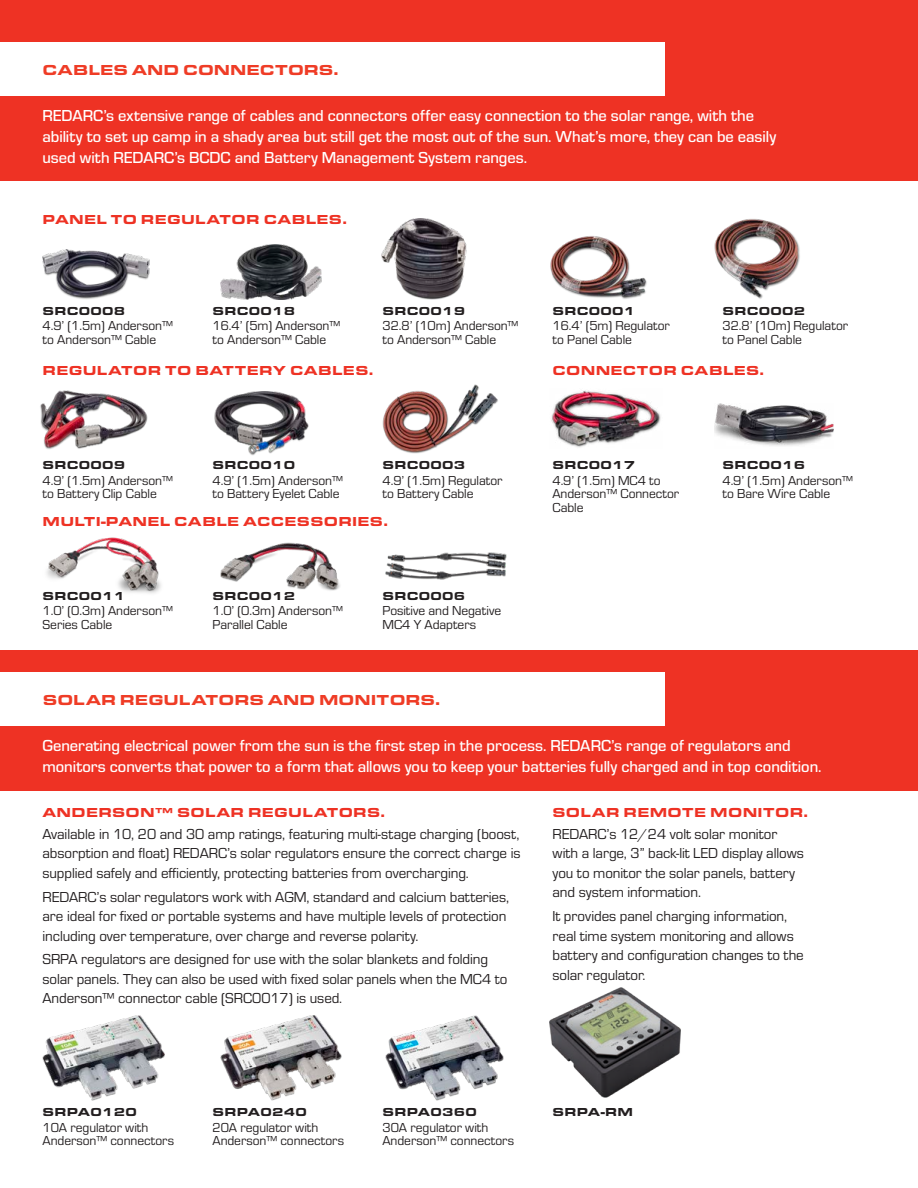
<style>
.page{position:relative;width:918px;height:1188px;background:#fff}
.page>*{position:absolute;margin:0;border:0;box-sizing:border-box;transform-origin:0 0}
.section_intro_text{font:500 16.5px/21px "Eurostile";color:#fff}
.text{font:15px/19.5px "Eurostile";letter-spacing:-.005em;color:#231f20}
.t1{font:900 15px "Eurostile Ext";color:#ef3c26}
.Caption_text{font:13.5px/13.5px "Eurostile";letter-spacing:-.005em;color:#231f20}
.subhead{font:900 13.5px "Eurostile Ext";letter-spacing:.02em;color:#ee3224}
.caption_heading{font:900 12px "Eurostile Ext";letter-spacing:.02em;color:#231f20}
</style>
<div class="page">
<img style="left:551px;top:390px;width:110px;height:58px">
<img style="left:715px;top:403px;width:118px;height:43px">
<img style="left:46px;top:537px;width:115px;height:57px">
<img style="left:220px;top:542px;width:120px;height:49px">
<img style="left:385px;top:552px;width:122px;height:27px">
<img style="left:40px;top:390px;width:108px;height:59px">
<img style="left:214px;top:392px;width:95px;height:63px">
<img style="left:383px;top:384px;width:115px;height:69px">
<img style="left:43px;top:250px;width:107px;height:49px">
<img style="left:220px;top:245px;width:101px;height:55px">
<img style="left:382px;top:219px;width:85px;height:81px">
<img style="left:550px;top:236px;width:97px;height:63px">
<img style="left:715px;top:219px;width:85px;height:80px">
<img style="left:43px;top:1015px;width:121px;height:85px">
<img style="left:220px;top:1015px;width:122px;height:85px">
<img style="left:550px;top:988px;width:131px;height:110px">
<img style="left:385px;top:1015px;width:119px;height:85px">
<div style="left:0;top:651px;width:918px;height:140px;background:#ee3224"></div>
<div style="left:0;top:672px;width:664px;height:54px;background:#fff"></div>
<div style="left:0;top:0;width:918px;height:181px;background:#ee3224"></div>
<div style="left:0;top:43px;width:664px;height:53px;background:#fff"></div>
<p class="t1" style="left:43px;top:59px;width:298px">CABLES AND CONNECTORS.</p>
<p class="section_intro_text" style="left:43px;top:104px;width:735px">REDARC’s extensive range of cables and connectors offer easy connection to the solar range, with the ability to set up camp in a shady area but still get the most out of the sun. What’s more, they can be easily used with REDARC’s BCDC and Battery Management System ranges.</p>
<p class="subhead" style="left:43px;top:209px;width:306px">PANEL TO REGULATOR CABLES.</p>
<p class="caption_heading" style="left:43px;top:302px;width:84px">SRC0008</p>
<p class="Caption_text" style="left:43px;top:318px;width:132px">4.9’ (1.5m) Anderson™ to Anderson™ Cable</p>
<p class="caption_heading" style="left:213px;top:302px;width:84px">SRC0018</p>
<p class="Caption_text" style="left:213px;top:318px;width:129px">16.4’ (5m) Anderson™ to Anderson™ Cable</p>
<p class="caption_heading" style="left:383px;top:302px;width:84px">SRC0019</p>
<p class="Caption_text" style="left:383px;top:318px;width:137px">32.8’ (10m) Anderson™ to Anderson™ Cable</p>
<p class="caption_heading" style="left:553px;top:302px;width:84px">SRC0001</p>
<p class="Caption_text" style="left:553px;top:318px;width:119px">16.4’ (5m) Regulator to Panel Cable</p>
<p class="caption_heading" style="left:722px;top:302px;width:84px">SRC0002</p>
<p class="Caption_text" style="left:722px;top:318px;width:127px">32.8’ (10m) Regulator to Panel Cable</p>
<p class="subhead" style="left:43px;top:360px;width:332px">REGULATOR TO BATTERY CABLES.</p>
<p class="subhead" style="left:553px;top:360px;width:213px">CONNECTOR CABLES.</p>
<p class="caption_heading" style="left:43px;top:456px;width:84px">SRC0009</p>
<p class="Caption_text" style="left:43px;top:473px;width:132px">4.9’ (1.5m) Anderson™ to Battery Clip Cable</p>
<p class="caption_heading" style="left:213px;top:456px;width:84px">SRC0010</p>
<p class="Caption_text" style="left:213px;top:473px;width:132px">4.9’ (1.5m) Anderson™ to Battery Eyelet Cable</p>
<p class="caption_heading" style="left:383px;top:456px;width:84px">SRC0003</p>
<p class="Caption_text" style="left:383px;top:473px;width:122px">4.9’ (1.5m) Regulator to Battery Cable</p>
<p class="subhead" style="left:43px;top:511px;width:347px">MULTI-PANEL CABLE ACCESSORIES.</p>
<p class="caption_heading" style="left:43px;top:587px;width:84px">SRC0011</p>
<p class="Caption_text" style="left:43px;top:603px;width:132px">1.0’ (0.3m) Anderson™<br>Series Cable</p>
<p class="caption_heading" style="left:213px;top:587px;width:84px">SRC0012</p>
<p class="Caption_text" style="left:213px;top:603px;width:132px">1.0’ (0.3m) Anderson™<br>Parallel Cable</p>
<p class="caption_heading" style="left:383px;top:587px;width:84px">SRC0006</p>
<p class="Caption_text" style="left:383px;top:603px;width:120px">Positive and Negative<br>MC4 Y Adapters</p>
<p class="caption_heading" style="left:553px;top:456px;width:84px">SRC0017</p>
<p class="Caption_text" style="left:553px;top:473px;width:128px">4.9’ (1.5m) MC4 to<br>Anderson™ Connector<br>Cable</p>
<p class="caption_heading" style="left:722px;top:456px;width:84px">SRC0016</p>
<p class="Caption_text" style="left:722px;top:473px;width:132px">4.9’ (1.5m) Anderson™ to Bare Wire Cable</p>
<p class="t1" style="left:43px;top:689px;width:399px">SOLAR REGULATORS AND MONITORS.</p>
<p class="section_intro_text" style="left:43px;top:734px;width:781px">Generating electrical power from the sun is the first step in the process. REDARC’s range of regulators and monitors converts that power to a form that allows you to keep your batteries fully charged and in top condition.</p>
<p class="subhead" style="left:43px;top:802px;width:344px">ANDERSON™ SOLAR REGULATORS.</p>
<p class="text" style="left:43px;top:823px;width:480px;text-align:justify">Available in 10, 20 and 30 amp ratings, featuring multi-stage charging (boost, absorption and float) REDARC’s solar regulators ensure the correct charge is supplied safely and efficiently, protecting batteries from overcharging.</p>
<p class="text" style="left:43px;top:886px;width:468px">REDARC’s solar regulators work with AGM, standard and calcium batteries, are ideal for fixed or portable systems and have multiple levels of protection including over temperature, over charge and reverse polarity.</p>
<p class="text" style="left:43px;top:949px;width:467px">SRPA regulators are designed for use with the solar blankets and folding solar panels. They can also be used with fixed solar panels when the MC4 to<br>Anderson™ connector cable (SRC0017) is used.</p>
<p class="subhead" style="left:553px;top:802px;width:257px">SOLAR REMOTE MONITOR.</p>
<p class="text" style="left:553px;top:823px;width:253px">REDARC’s 12/24 volt solar monitor with a large, 3” back-lit LED display allows you to monitor the solar panels, battery and system information.</p>
<p class="text" style="left:553px;top:906px;width:253px">It provides panel charging information, real time system monitoring and allows battery and configuration changes to the solar regulator.</p>
<p class="caption_heading" style="left:43px;top:1103px;width:96px">SRPA0120</p>
<p class="caption_heading" style="left:553px;top:1103px;width:82px">SRPA-RM</p>
<p class="Caption_text" style="left:43px;top:1120px;width:133px">10A regulator with<br>Anderson™ connectors</p>
<p class="caption_heading" style="left:213px;top:1103px;width:96px">SRPA0240</p>
<p class="Caption_text" style="left:213px;top:1120px;width:133px">20A regulator with<br>Anderson™ connectors</p>
<p class="caption_heading" style="left:383px;top:1103px;width:96px">SRPA0360</p>
<p class="Caption_text" style="left:383px;top:1120px;width:133px">30A regulator with<br>Anderson™ connectors</p>
</div>
